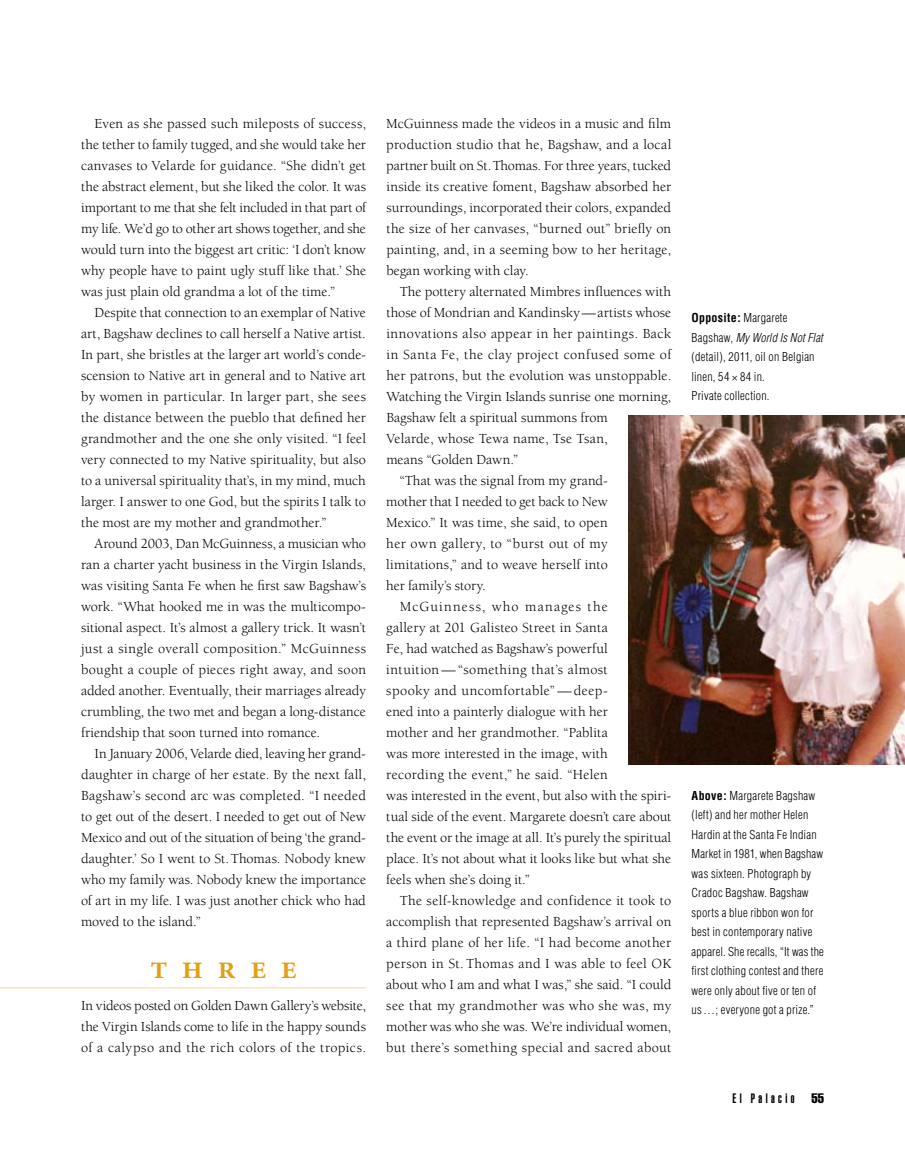
<style>
.page{position:relative;width:905px;height:1175px;background:#fff}
.page>*{position:absolute;margin:0;border:0;box-sizing:border-box;transform-origin:0 0}
.t1{font:34.5px "Minion Semibold SC";letter-spacing:.4em;color:#e39f15}
.t2{font:14.25px/21px "Berkeley";letter-spacing:.01em;color:#000;text-align:justify}
.t3{font:14.25px "Berkeley";letter-spacing:-.01em;color:#000}
.t4{font:14.25px "Berkeley";letter-spacing:.035em;color:#000}
.t5{font:14.25px "Berkeley";letter-spacing:.03em;color:#000}
.t6{font:14.25px "Berkeley";letter-spacing:-.015em;color:#000}
.t7{font:14.25px "Berkeley";letter-spacing:.08em;color:#000}
.t8{font:900 extra-condensed 13.5px "Helvetica";letter-spacing:.25em;color:#000}
.t9{font:extra-condensed 13.5px "Helvetica";color:#000}
.t10{font:300 condensed 12px/19.5px "Helvetica";letter-spacing:.02em;color:#000}
.s1{font-weight:700}
.s2{font-style:italic}
</style>
<div class="page">
<img style="left:628px;top:415px;width:276px;height:349px">
<hr style="left:0;top:987px;width:366px;height:1px;background:#ffd98f">
<p class="t2" style="left:81px;top:113px;width:286px;text-indent:13px">Even as she passed such mileposts of success, the tether to family tugged, and she would take her canvases to Velarde for guidance. “She didn’t get the abstract element, but she liked the color. It was important to me that she felt included in that part of my life. We’d go to other art shows together, and she would turn into the biggest art critic: ‘I don’t know why people have to paint ugly stuff like that.’ She was just plain old grandma a lot of the time.”</p>
<p class="t2" style="left:81px;top:302px;width:286px;text-indent:13px">Despite that connection to an exemplar of Native art, Bagshaw declines to call herself a Native artist.<br>In part, she bristles at the larger art world’s conde&shy;scension to Native art in general and to Native art by women in particular. In larger part, she sees the distance between the pueblo that defined her grandmother and the one she only visited. “I feel very connected to my Native spirituality, but also to a universal spirituality that’s, in my mind, much larger. I answer to one God, but the spirits I talk to the most are my mother and grandmother.”</p>
<p class="t2" style="left:81px;top:533px;width:286px;text-indent:13px">Around 2003, Dan McGuinness, a musician who ran a charter yacht business in the Virgin Islands, was visiting Santa Fe when he first saw Bagshaw’s work. “What hooked me in was the multicompo&shy;sitional aspect. It’s almost a gallery trick. It wasn’t just a single overall composition.” McGuinness bought a couple of pieces right away, and soon added another. Eventually, their marriages already crumbling, the two met and began a long-distance friendship that soon turned into romance.</p>
<p class="t2" style="left:81px;top:743px;width:286px;text-indent:13px">In January 2006, Velarde died, leaving her grand&shy;daughter in charge of her estate. By the next fall, Bagshaw’s second arc was completed. “I needed to get out of the desert. I needed to get out of New Mexico and out of the situation of being ‘the grand&shy;daughter.’ So I went to St.Thomas. Nobody knew who my family was. Nobody knew the importance of art in my life. I was just another chick who had moved to the island.”</p>
<h1 class="t1" style="left:150px;top:949px;width:148px">three</h1>
<p class="t2" style="left:81px;top:995px;width:286px">In videos posted on Golden Dawn Gallery’s website, the Virgin Islands come to life in the happy sounds of a calypso and the rich colors of the tropics.</p>
<p class="t2" style="left:386px;top:113px;width:286px">McGuinness made the videos in a music and film production studio that he, Bagshaw, and a local partner built on St.Thomas. For three years, tucked inside its creative foment, Bagshaw absorbed her surroundings, incorporated their colors, expanded the size of her canvases, “burned out” briefly on painting, and, in a seeming bow to her heritage, began working with clay.</p>
<p class="t2" style="left:400px;top:281px;width:273px">The pottery alternated Mimbres influences with</p>
<p class="t2" style="left:386px;top:302px;width:286px">those of Mondrian and Kandinsky—artists whose</p>
<p class="t4" style="left:386px;top:326px;width:286px">innovations also appear in her paintings. Back</p>
<p class="t4" style="left:386px;top:347px;width:286px">in Santa Fe, the clay project confused some of</p>
<p class="t2" style="left:386px;top:365px;width:286px">her patrons, but the evolution was unstoppable.</p>
<p class="t2" style="left:386px;top:386px;width:286px">Watching the Virgin Islands sunrise one morning,</p>
<p class="t2" style="left:386px;top:407px;width:223px">Bagshaw felt a spiritual summons from</p>
<p class="t2" style="left:386px;top:428px;width:223px">Velarde, whose Tewa name, Tse Tsan,</p>
<p class="t2" style="left:386px;top:449px;width:133px">means “Golden Dawn.”</p>
<p class="t2" style="left:400px;top:470px;width:209px">“That was the signal from my grand-</p>
<p class="t6" style="left:386px;top:494px;width:223px">mother that I needed to get back to New</p>
<p class="t2" style="left:386px;top:512px;width:223px">Mexico.” It was time, she said, to open</p>
<p class="t2" style="left:386px;top:533px;width:223px">her own gallery, to “burst out of my</p>
<p class="t2" style="left:386px;top:554px;width:223px">limitations,” and to weave herself into</p>
<p class="t2" style="left:386px;top:575px;width:101px">her family’s story.</p>
<p class="t7" style="left:400px;top:599px;width:209px">McGuinness, who manages the</p>
<p class="t2" style="left:386px;top:617px;width:223px">gallery at 201 Galisteo Street in Santa</p>
<p class="t2" style="left:386px;top:638px;width:223px">Fe, had watched as Bagshaw’s powerful</p>
<p class="t5" style="left:386px;top:662px;width:223px">intuition—“something that’s almost</p>
<p class="t2" style="left:386px;top:680px;width:223px">spooky and uncomfortable” — deep-</p>
<p class="t2" style="left:386px;top:701px;width:223px">ened into a painterly dialogue with her</p>
<p class="t2" style="left:386px;top:722px;width:223px">mother and her grandmother. “Pablita</p>
<p class="t2" style="left:386px;top:743px;width:223px">was more interested in the image, with</p>
<p class="t2" style="left:386px;top:764px;width:223px">recording the event,” he said. “Helen</p>
<p class="t2" style="left:386px;top:785px;width:286px">was interested in the event, but also with the spiri-</p>
<p class="t2" style="left:386px;top:806px;width:286px">tual side of the event. Margarete doesn’t care about</p>
<p class="t2" style="left:386px;top:827px;width:286px">the event or the image at all. It’s purely the spiritual</p>
<p class="t3" style="left:386px;top:851px;width:286px">place. It’s not about what it looks like but what she</p>
<p class="t2" style="left:386px;top:869px;width:145px">feels when she’s doing it.”</p>
<p class="t2" style="left:400px;top:890px;width:273px">The self-knowledge and confidence it took to</p>
<p class="t2" style="left:386px;top:911px;width:286px">accomplish that represented Bagshaw’s arrival on</p>
<p class="t2" style="left:386px;top:932px;width:286px">a third plane of her life. “I had become another</p>
<p class="t2" style="left:386px;top:953px;width:286px">person in St. Thomas and I was able to feel OK</p>
<p class="t2" style="left:386px;top:974px;width:286px">about who I am and what I was,” she said. “I could</p>
<p class="t2" style="left:386px;top:995px;width:286px">see that my grandmother was who she was, my</p>
<p class="t3" style="left:386px;top:1019px;width:286px">mother was who she was. We’re individual women,</p>
<p class="t5" style="left:386px;top:1040px;width:286px">but there’s something special and sacred about</p>
<p class="t10" style="left:691px;top:308px;width:133px"><span class="s1">Opposite:</span> Margarete<br>Bagshaw, <span class="s2">My World Is Not Flat </span>(detail), 2011, oil on Belgian linen, 54 × 84 in.<br>Private collection.</p>
<p class="t10" style="left:691px;top:785px;width:134px"><span class="s1">Above:</span> Margarete Bagshaw (left) and her mother Helen<br>Hardin at the Santa Fe Indian<br>Market in 1981, when Bagshaw was sixteen. Photograph by<br>Cradoc Bagshaw. Bagshaw sports a blue ribbon won for best in contemporary native apparel. She recalls, “It was the first clothing contest and there were only about five or ten of us…; everyone got a prize.”</p>
<p class="t8" style="left:732px;top:1090px;width:63px">El Palacio</p>
<p class="t9" style="left:811px;top:1089px;width:14px">55</p>
</div>
